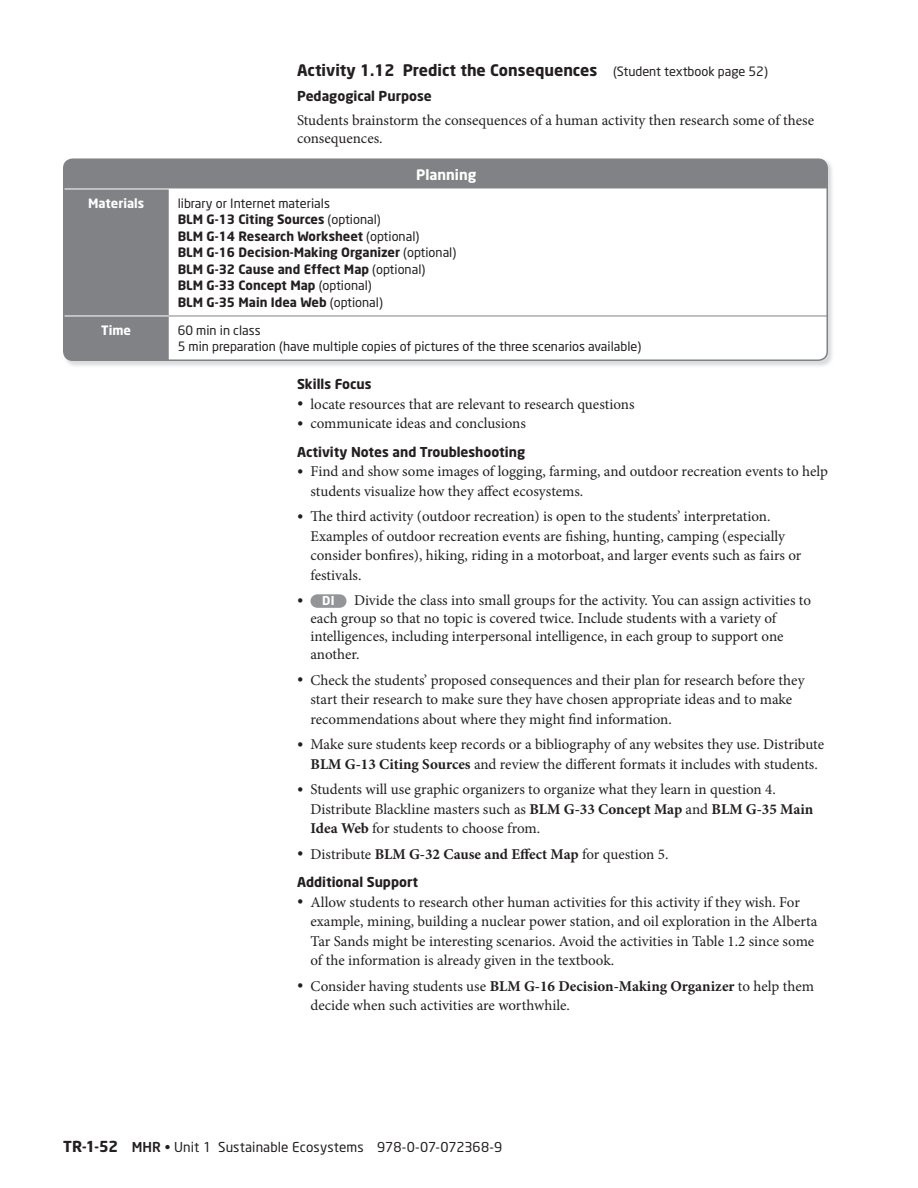
<style>
.page{position:relative;width:918px;height:1188px;background:#fff}
.page>*{position:absolute;margin:0;border:0;box-sizing:border-box;transform-origin:0 0}
.t1{font:700 15.75px "Neo Sans";color:#231f20}
.t2{font:15px/19.5px "Minion Pro";color:#231f20}
.t3{font:700 15px "Minion Pro";color:#231f20}
.t4{font:700 14.25px "Neo Sans";color:#fff}
.t5{font:700 13.5px "Neo Sans";color:#231f20}
.t6{font:13.5px "Neo Sans";letter-spacing:.005em;color:#231f20}
.t7{font:700 12.75px/16.5px "Neo Sans";color:#231f20}
.t8{font:12.75px/16.5px "Neo Sans";color:#231f20}
.t9{font:700 12.75px "Neo Sans";color:#fff}
.t10{font:700 12.15px "Neo Sans";color:#fff}
.s1{font-weight:400;font-size:12.75px}
.s2{font-weight:400}
.s3{font-size:16.5px}
.s4{font-family:"Minion Pro";font-weight:400;font-size:16.5px;color:#231f20}
.s5{font-weight:700}
.s6{font-weight:400;font-size:16.5px}
.s7{font-weight:700;font-size:15px}
.s8{font-weight:500}
</style>
<div class="page">
<img style="left:66px;top:162px;width:766px;height:204px">
<svg style="left:64px;top:161px;width:763px;height:199px"></svg>
<hr style="left:64px;top:316px;width:105px;height:1px;background:#fff">
<hr style="left:64px;top:189px;width:105px;height:1px;background:#fff">
<hr style="left:169px;top:189px;width:658px;height:1px;background:#fff">
<hr style="left:169px;top:316px;width:658px;height:1px;background:#808285">
<div style="left:63px;top:158px;width:765px;height:203px;border:2px solid #808285;border-radius:9px"></div>
<div style="left:310px;top:594px;width:36px;height:14px;background:#939598;border-radius:7px"></div>
<p class="t1" style="left:297px;top:64px;width:472px">Activity 1.12 Predict the Consequences <span class="s1">(Student textbook page 52)</span></p>
<p class="t5" style="left:297px;top:91px;width:136px">Pedagogical Purpose</p>
<p class="t2" style="left:297px;top:113px;width:519px;line-height:18px">Students brainstorm the consequences of a human activity then research some of these consequences.</p>
<p class="t4" style="left:416px;top:169px;width:62px">Planning</p>
<p class="t9" style="left:88px;top:199px;width:58px">Materials</p>
<p class="t7" style="left:178px;top:196px;width:280px"><span class="s2">library or Internet materials<br></span>BLM G-13 Citing Sources <span class="s2">(optional)<br></span>BLM G-14 Research Worksheet <span class="s2">(optional)<br></span>BLM G-16 Decision-Making Organizer <span class="s2">(optional)<br></span>BLM G-32 Cause and Effect Map <span class="s2">(optional)<br></span>BLM G-33 Concept Map <span class="s2">(optional)<br></span>BLM G-35 Main Idea Web <span class="s2">(optional)</span></p>
<p class="t9" style="left:101px;top:326px;width:31px">Time</p>
<p class="t8" style="left:178px;top:323px;width:465px">60 min in class<br>5 min preparation (have multiple copies of pictures of the three scenarios available)</p>
<p class="t5" style="left:297px;top:379px;width:76px">Skills Focus</p>
<p class="t2" style="left:297px;top:396px;width:339px"><span class="s3">•</span> locate resources that are relevant to research questions</p>
<p class="t2" style="left:297px;top:415px;width:230px"><span class="s3">•</span> communicate ideas and conclusions</p>
<p class="t5" style="left:297px;top:446px;width:230px">Activity Notes and Troubleshooting</p>
<p class="t2" style="left:310px;top:463px;width:519px;text-indent:-14px"><span class="s3">•</span> Find and show some images of logging, farming, and outdoor recreation events to help students visualize how they affect ecosystems.</p>
<p class="t2" style="left:310px;top:508px;width:493px;text-indent:-14px"><span class="s3">•</span> The third activity (outdoor recreation) is open to the students’ interpretation.<br>Examples of outdoor recreation events are fishing, hunting, camping (especially consider bonfires), hiking, riding in a motorboat, and larger events such as fairs or festivals.</p>
<p class="t10" style="left:297px;top:596px;width:39px"><span class="s4">•</span> DI</p>
<p class="t2" style="left:310px;top:593px;width:502px;line-height:18px;text-indent:44px">Divide the class into small groups for the activity. You can assign activities to each group so that no topic is covered twice. Include students with a variety of intelligences, including interpersonal intelligence, in each group to support one another.</p>
<p class="t2" style="left:310px;top:672px;width:496px;text-indent:-14px"><span class="s3">•</span> Check the students’ proposed consequences and their plan for research before they start their research to make sure they have chosen appropriate ideas and to make recommendations about where they might find information.</p>
<p class="t2" style="left:297px;top:736px;width:529px;text-align:center"><span class="s3">•</span> Make sure students keep records or a bibliography of any websites they use. Distribute<br><span class="s5">BLM G-13 Citing Sources</span> and review the different formats it includes with students.</p>
<p class="t2" style="left:310px;top:781px;width:504px;text-indent:-14px"><span class="s3">•</span> Students will use graphic organizers to organize what they learn in question 4.<br>Distribute Blackline masters such as <span class="s5">BLM G-33 Concept Map</span> and <span class="s5">BLM G-35 Main<br>Idea Web</span> for students to choose from.</p>
<p class="t3" style="left:297px;top:848px;width:373px"><span class="s6">•</span> <span class="s2">Distribute</span> BLM G-32 Cause and Effect Map <span class="s2">for question 5.</span></p>
<p class="t5" style="left:297px;top:877px;width:123px">Additional Support</p>
<p class="t2" style="left:310px;top:894px;width:509px;text-indent:-14px"><span class="s3">•</span> Allow students to research other human activities for this activity if they wish. For example, mining, building a nuclear power station, and oil exploration in the Alberta Tar Sands might be interesting scenarios. Avoid the activities in Table 1.2 since some of the information is already given in the textbook.</p>
<p class="t2" style="left:310px;top:978px;width:505px;text-indent:-14px"><span class="s3">•</span> Consider having students use <span class="s5">BLM G-16 Decision-Making Organizer</span> to help them decide when such activities are worthwhile.</p>
<p class="t6" style="left:63px;top:1142px;width:441px"><span class="s7">TR-1-52</span> <span class="s8">MHR</span> • Unit 1 Sustainable Ecosystems 978-0-07-072368-9</p>
</div>
